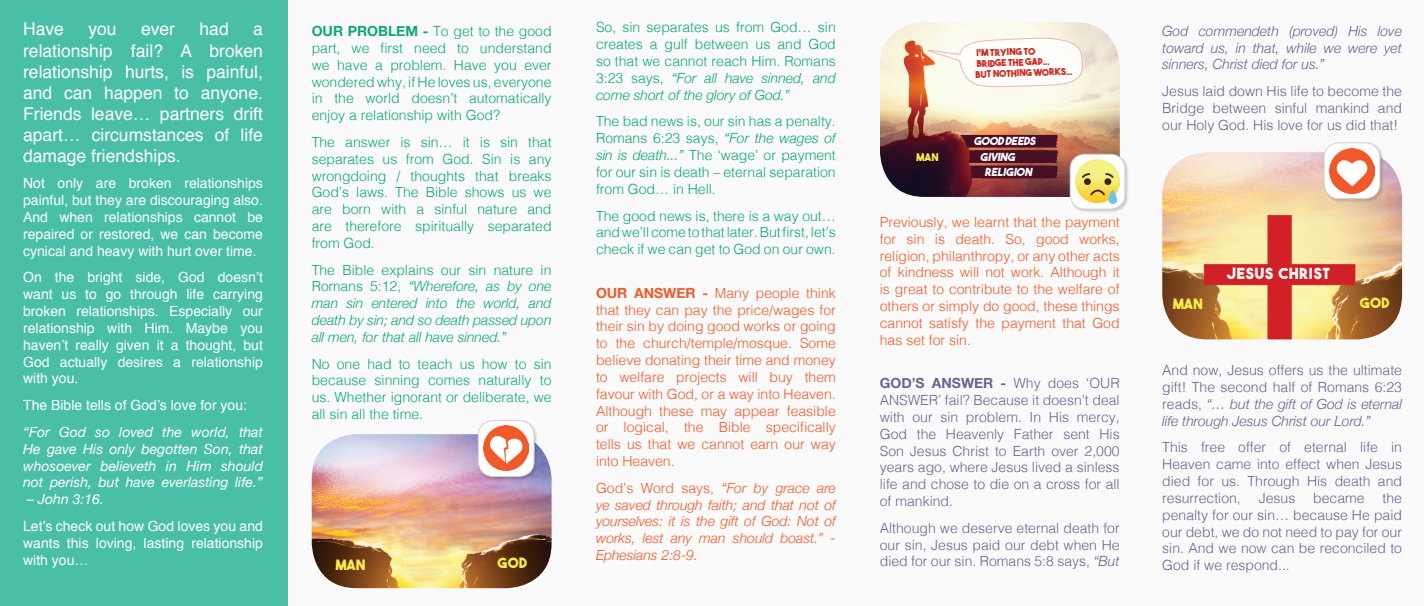
<style>
.page{position:relative;width:1424px;height:606px;background:#fff}
.page>*{position:absolute;margin:0;border:0;box-sizing:border-box;transform-origin:0 0}
.t1{font:17.5px/21px "Helvetica";color:#fff;text-align:justify}
.t2{font:15.22px "The Bold Font";letter-spacing:.04em;color:#fff}
.t3{font:14.17px "The Bold Font";letter-spacing:.02em;color:#f9ec4c}
.t4{font:300 14px/16.8px "Helvetica";color:#0da96f;text-align:justify}
.t5{font:300 14px/16.8px "Helvetica";color:#6c6292;text-align:justify}
.t6{font:300 14px/16.8px "Helvetica";color:#f15929;text-align:justify}
.t7{font:14px/16.8px "Helvetica";color:#fff;text-align:justify}
.t8{font:italic 300 14px/16.8px "Helvetica Neue";color:#0da96f;text-align:justify}
.t9{font:italic 300 14px/16.8px "Helvetica Neue";color:#6c6292;text-align:justify}
.t10{font:italic 14px/16.8px "Helvetica Neue";color:#fff;text-align:justify}
.t11{font:italic 300 14px/16.8px "Helvetica Neue";color:#f15929;text-align:justify}
.t12{font:700 14px "Helvetica Neue";color:#6c6292}
.t13{font:italic 11.03px/15.2px "The Bold Font";color:#fff}
.t14{font:10.5px "The Bold Font";color:#f9ec4c}
.t15{font:9.45px/10.7px "The Bold Font";color:#d0261d}
.s1{font-family:"Helvetica";font-style:normal}
.s2{font-family:"Helvetica Neue";font-style:italic}
.s3{font-family:"Helvetica Neue";font-weight:700}
.s4{font-family:"Helvetica";font-weight:300}
</style>
<div class="page">
<div style="left:0;top:0;width:288px;height:605px;background:#49bfa5"></div>
<div style="left:288px;top:0;width:286px;height:605px;background:#fafafa"></div>
<div style="left:575px;top:0;width:283px;height:291px;background:#fafafa"></div>
<div style="left:858px;top:367px;width:283px;height:238px;background:#fafafa"></div>
<div style="left:1140px;top:0;width:284px;height:605px;background:#fafafa"></div>
<div style="left:858px;top:0;width:283px;height:369px;background:#fafafa"></div>
<div style="left:575px;top:291px;width:283px;height:314px;background:#fafafa"></div>
<img style="left:312px;top:434px;width:239px;height:153px">
<img style="left:1162px;top:152px;width:240px;height:187px">
<img style="left:880px;top:22px;width:240px;height:175px">
<svg style="left:960px;top:135px;width:98px;height:43px;background:#5a1928"></svg>
<svg style="left:928px;top:37px;width:157px;height:52px"></svg>
<div style="left:1323px;top:142px;width:61px;height:60px;background:#231f20;opacity:.22"></div>
<div style="left:1324px;top:143px;width:56px;height:55px;background:#fff;border-radius:15px"></div>
<div style="left:1324px;top:143px;width:56px;height:56px;border:1px solid #d1d2d4;border-radius:15px"></div>
<div style="left:477px;top:419px;width:61px;height:61px;background:#231f20;opacity:.22"></div>
<div style="left:478px;top:420px;width:56px;height:56px;background:#fff;border-radius:15px"></div>
<div style="left:478px;top:420px;width:56px;height:56px;border:1px solid #d1d2d4;border-radius:15px"></div>
<div style="left:1069px;top:153px;width:59px;height:60px;background:#231f20;opacity:.22"></div>
<div style="left:1070px;top:154px;width:55px;height:55px;background:#fff;border-radius:15px"></div>
<div style="left:1070px;top:154px;width:55px;height:55px;border:1px solid #d1d2d4;border-radius:15px"></div>
<img style="left:1329px;top:148px;width:45px;height:45px">
<img style="left:484px;top:425px;width:45px;height:45px">
<img style="left:1075px;top:159px;width:44px;height:45px">
<p class="t1" style="left:23px;top:19px;width:42px">Have</p>
<p class="t1" style="left:88px;top:19px;width:30px">you</p>
<p class="t1" style="left:141px;top:19px;width:36px">ever</p>
<p class="t1" style="left:200px;top:19px;width:31px">had</p>
<p class="t1" style="left:23px;top:19px;width:241px;text-indent:230px">a relationship fail? A broken relationship hurts, is painful, and can happen to anyone.<br>Friends leave… partners drift apart… circumstances of life damage friendships.</p>
<p class="t7" style="left:23px;top:175px;width:241px">Not only are broken relationships painful, but they are discouraging also.<br>And when relationships cannot be repaired or restored, we can become cynical and heavy with hurt over time.</p>
<p class="t7" style="left:23px;top:269px;width:241px">On the bright side, God doesn’t want us to go through life carrying broken relationships. Especially our relationship with Him. Maybe you haven’t really given it a thought, but God actually desires a relationship with you.</p>
<p class="t7" style="left:23px;top:397px;width:225px">The Bible tells of God’s love for you:</p>
<p class="t10" style="left:23px;top:424px;width:241px">“For God so loved the world, that He gave His only begotten Son, that whosoever believeth in Him should not perish, but have everlasting life.”</p>
<p class="t10" style="left:27px;top:491px;width:78px">– John 3:16.</p>
<p class="t7" style="left:23px;top:517px;width:241px">Let’s check out how God loves you and wants this loving, lasting relationship with you…</p>
<p class="t4" style="left:596px;top:18px;width:241px">So, sin separates us from God… sin creates a gulf between us and God so that we cannot reach Him. Romans</p>
<p class="t8" style="left:596px;top:69px;width:241px"><span class="s1">3:23 says,</span> “For all have sinned, and come short of the glory of God.”</p>
<p class="t4" style="left:596px;top:112px;width:241px">The bad news is, our sin has a penalty.<br>Romans 6:23 says, <span class="s2">“For the wages of sin is death...”</span> The ‘wage’ or payment for our sin is death – eternal separation from God… in Hell.</p>
<p class="t4" style="left:596px;top:206px;width:241px">The good news is, there is a way out… and we’ll come to that later. But first, let’s check if we can get to God on our own.</p>
<p class="t6" style="left:596px;top:283px;width:241px"><span class="s3">OUR ANSWER -</span> Many people think that they can pay the price/wages for their sin by doing good works or going to the church/temple/mosque. Some believe donating their time and money to welfare projects will buy them favour with God, or a way into Heaven.<br>Although these may appear feasible or logical, the Bible specifically tells us that we cannot earn our way into Heaven.</p>
<p class="t6" style="left:596px;top:478px;width:241px">God’s Word says, <span class="s2">“For by grace are</span></p>
<p class="t11" style="left:596px;top:495px;width:241px">ye saved through faith; and that not of yourselves: it is the gift of God: Not of works, lest any man should boast.” - Ephesians 2:8-9.</p>
<p class="t9" style="left:1162px;top:21px;width:241px">God commendeth (proved) His love toward us, in that, while we were yet sinners, Christ died for us.”</p>
<p class="t5" style="left:1162px;top:82px;width:241px">Jesus laid down His life to become the Bridge between sinful mankind and our Holy God. His love for us did that!</p>
<p class="t4" style="left:312px;top:22px;width:241px"><span class="s3">OUR PROBLEM -</span> To get to the good part, we first need to understand we have a problem. Have you ever wondered why, if He loves us, everyone in the world doesn’t automatically enjoy a relationship with God?</p>
<p class="t4" style="left:312px;top:132px;width:241px">The answer is sin… it is sin that separates us from God. Sin is any wrongdoing / thoughts that breaks God’s laws. The Bible shows us we are born with a sinful nature and are therefore spiritually separated from God.</p>
<p class="t4" style="left:312px;top:260px;width:241px">The Bible explains our sin nature in</p>
<p class="t8" style="left:312px;top:277px;width:241px"><span class="s1">Romans 5:12,</span> “Wherefore, as by one man sin entered into the world, and death by sin; and so death passed upon all men, for that all have sinned.”</p>
<p class="t4" style="left:312px;top:354px;width:241px">No one had to teach us how to sin because sinning comes naturally to us. Whether ignorant or deliberate, we all sin all the time.</p>
<p class="t15" style="left:974px;top:47px;width:99px;rotate:-2deg">I’M TRYING TO<br>BRIDGE THE GAP...<br>BUT NOTHING WORKS...</p>
<p class="t13" style="left:974px;top:133px;width:65px">GOOD DEEDS</p>
<p class="t14" style="left:916px;top:150px;width:24px">MAN</p>
<p class="t13" style="left:984px;top:149px;width:52px;text-indent:-4px">GIVING<br>RELIGION</p>
<p class="t6" style="left:880px;top:212px;width:241px">Previously, we learnt that the payment for sin is death. So, good works, religion, philanthropy, or any other acts of kindness will not work. Although it is great to contribute to the welfare of others or simply do good, these things cannot satisfy the payment that God has set for sin.</p>
<p class="t12" style="left:880px;top:372px;width:241px">GOD’S ANSWER - <span class="s4">Why does ‘OUR</span></p>
<p class="t5" style="left:880px;top:390px;width:241px">ANSWER’ fail? Because it doesn’t deal with our sin problem. In His mercy, God the Heavenly Father sent His Son Jesus Christ to Earth over 2,000 years ago, where Jesus lived a sinless life and chose to die on a cross for all of mankind.</p>
<p class="t5" style="left:880px;top:518px;width:241px">Although we deserve eternal death for our sin, Jesus paid our debt when He died for our sin. Romans 5:8 says, <span class="s2">“But</span></p>
<p class="t2" style="left:1227px;top:264px;width:104px">JESUS CHRIST</p>
<p class="t3" style="left:1173px;top:294px;width:31px">MAN</p>
<p class="t3" style="left:1360px;top:293px;width:30px">GOD</p>
<p class="t5" style="left:1162px;top:360px;width:241px">And now, Jesus offers us the ultimate gift! The second half of Romans 6:23</p>
<p class="t9" style="left:1162px;top:394px;width:241px"><span class="s1">reads,</span> “… but the gift of God is eternal life through Jesus Christ our Lord.”</p>
<p class="t5" style="left:1162px;top:438px;width:241px">This free offer of eternal life in Heaven came into effect when Jesus died for us. Through His death and resurrection,</p>
<p class="t5" style="left:1162px;top:488px;width:241px;text-indent:220px">the penalty for our sin… because He paid our debt, we do not need to pay for our sin. And we now can be reconciled to</p>
<p class="t5" style="left:1259px;top:488px;width:38px">Jesus</p>
<p class="t5" style="left:1313px;top:488px;width:53px">became</p>
<p class="t3" style="left:336px;top:555px;width:31px">MAN</p>
<p class="t3" style="left:498px;top:553px;width:30px">GOD</p>
<p class="t5" style="left:1162px;top:555px;width:129px">God if we respond...</p>
</div>
